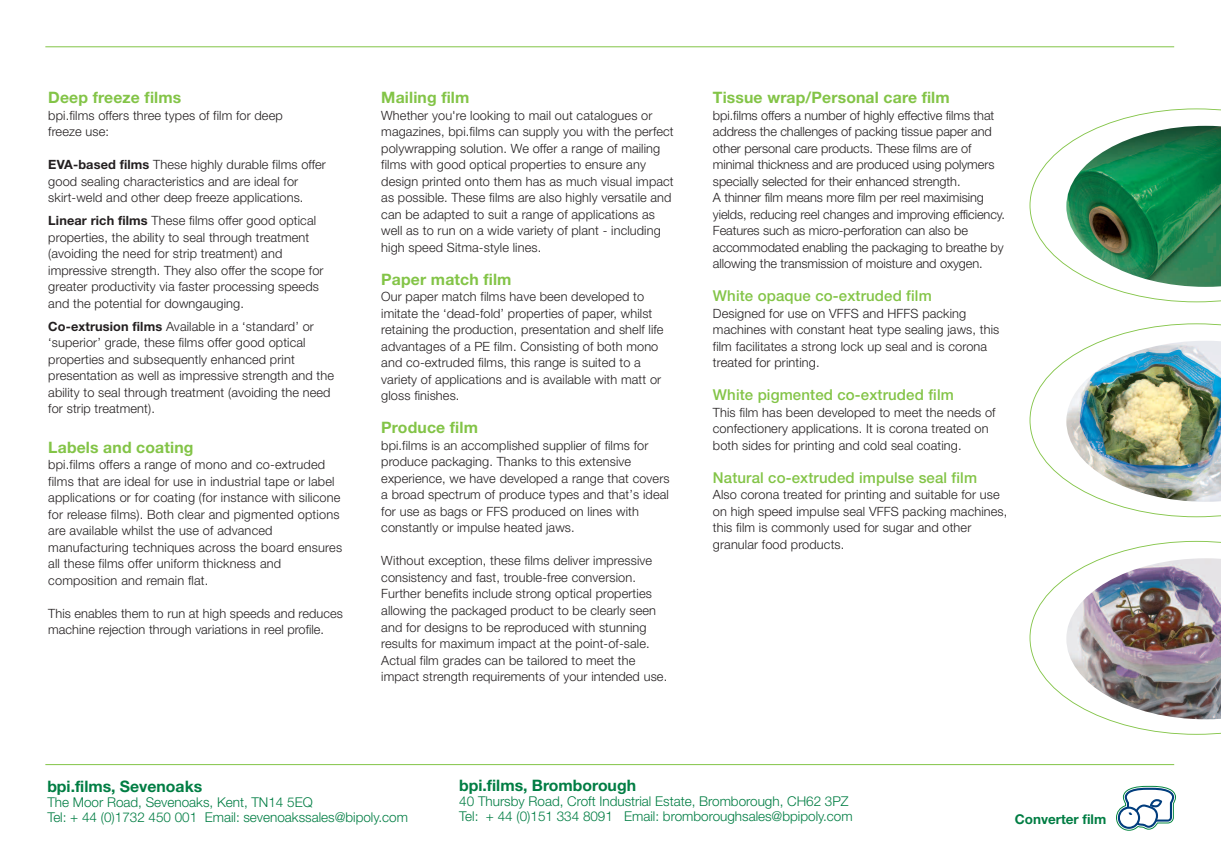
<style>
.page{position:relative;width:1221px;height:851px;background:#fff}
.page>*{position:absolute;margin:0;border:0;box-sizing:border-box;transform-origin:0 0}
.t1{font:700 15.75px "Helvetica Neue LT";letter-spacing:.01em;color:#83c447}
.t2{font:700 15.75px "Helvetica Neue LT";color:#007d43}
.t3{font:500 15px "Helvetica Neue LT";letter-spacing:.01em;color:#83c447}
.t4{font:300 13.5px/15px "Helvetica Neue LT";color:#007d43}
.t5{font:700 13.5px "Helvetica Neue LT";color:#007d43}
.t6{font:300 12.75px/16.5px "Helvetica Neue LT";letter-spacing:.01em;color:#231f20}
.s1{font-weight:700}
</style>
<div class="page">
<svg style="left:1116px;top:785px;width:59px;height:45px"></svg>
<hr style="left:45px;top:764px;width:1129px;height:1px;background:#83c447">
<hr style="left:45px;top:46px;width:1129px;height:1px;background:#83c447">
<svg style="left:1029px;top:108px;width:191px;height:194px"></svg>
<img style="left:1066px;top:126px;width:154px;height:161px">
<svg style="left:1029px;top:323px;width:191px;height:194px"></svg>
<img style="left:1066px;top:341px;width:154px;height:160px">
<svg style="left:1029px;top:541px;width:191px;height:193px"></svg>
<img style="left:1066px;top:558px;width:154px;height:161px">
<p class="t1" style="left:48px;top:92px;width:134px">Deep freeze films</p>
<p class="t6" style="left:48px;top:108px;width:236px">bpi.films offers three types of film for deep freeze use:</p>
<p class="t6" style="left:48px;top:157px;width:279px"><span class="s1">EVA-based films</span> These highly durable films offer good sealing characteristics and are ideal for skirt-weld and other deep freeze applications.</p>
<p class="t6" style="left:48px;top:213px;width:277px"><span class="s1">Linear rich films</span> These films offer good optical properties, the ability to seal through treatment (avoiding the need for strip treatment) and impressive strength. They also offer the scope for greater productivity via faster processing speeds and the potential for downgauging.</p>
<p class="t6" style="left:48px;top:319px;width:287px"><span class="s1">Co-extrusion films</span> Available in a ‘standard’ or ‘superior’ grade, these films offer good optical properties and subsequently enhanced print presentation as well as impressive strength and the ability to seal through treatment (avoiding the need for strip treatment).</p>
<p class="t1" style="left:48px;top:441px;width:147px">Labels and coating</p>
<p class="t6" style="left:48px;top:457px;width:295px">bpi.films offers a range of mono and co-extruded films that are ideal for use in industrial tape or label applications or for coating (for instance with silicone for release films). Both clear and pigmented options are available whilst the use of advanced manufacturing techniques across the board ensures all these films offer uniform thickness and composition and remain flat.</p>
<p class="t6" style="left:48px;top:606px;width:296px">This enables them to run at high speeds and reduces machine rejection through variations in reel profile.</p>
<p class="t1" style="left:381px;top:92px;width:90px">Mailing film</p>
<p class="t6" style="left:381px;top:108px;width:294px">Whether you're looking to mail out catalogues or magazines, bpi.films can supply you with the perfect polywrapping solution. We offer a range of mailing films with good optical properties to ensure any design printed onto them has as much visual impact as possible. These films are also highly versatile and can be adapted to suit a range of applications as well as to run on a wide variety of plant - including high speed Sitma-style lines.</p>
<p class="t1" style="left:381px;top:273px;width:132px">Paper match film</p>
<p class="t6" style="left:381px;top:289px;width:284px">Our paper match films have been developed to imitate the ‘dead-fold’ properties of paper, whilst retaining the production, presentation and shelf life advantages of a PE film. Consisting of both mono and co-extruded films, this range is suited to a variety of applications and is available with matt or gloss finishes.</p>
<p class="t1" style="left:381px;top:422px;width:98px">Produce film</p>
<p class="t6" style="left:381px;top:438px;width:290px">bpi.films is an accomplished supplier of films for produce packaging. Thanks to this extensive experience, we have developed a range that covers a broad spectrum of produce types and that’s ideal for use as bags or FFS produced on lines with constantly or impulse heated jaws.</p>
<p class="t6" style="left:381px;top:553px;width:287px">Without exception, these films deliver impressive consistency and fast, trouble-free conversion.<br>Further benefits include strong optical properties allowing the packaged product to be clearly seen and for designs to be reproduced with stunning results for maximum impact at the point-of-sale.<br>Actual film grades can be tailored to meet the impact strength requirements of your intended use.</p>
<p class="t1" style="left:713px;top:92px;width:238px">Tissue wrap/Personal care film</p>
<p class="t6" style="left:713px;top:108px;width:294px">bpi.films offers a number of highly effective films that address the challenges of packing tissue paper and other personal care products. These films are of minimal thickness and are produced using polymers specially selected for their enhanced strength.<br>A thinner film means more film per reel maximising yields, reducing reel changes and improving efficiency.<br>Features such as micro-perforation can also be accommodated enabling the packaging to breathe by allowing the transmission of moisture and oxygen.</p>
<p class="t3" style="left:713px;top:290px;width:220px">White opaque co-extruded film</p>
<p class="t6" style="left:713px;top:306px;width:288px">Designed for use on VFFS and HFFS packing machines with constant heat type sealing jaws, this film facilitates a strong lock up seal and is corona treated for printing.</p>
<p class="t3" style="left:713px;top:389px;width:242px">White pigmented co-extruded film</p>
<p class="t6" style="left:713px;top:405px;width:284px">This film has been developed to meet the needs of confectionery applications. It is corona treated on both sides for printing and cold seal coating.</p>
<p class="t3" style="left:713px;top:472px;width:265px">Natural co-extruded impulse seal film</p>
<p class="t6" style="left:713px;top:487px;width:296px">Also corona treated for printing and suitable for use on high speed impulse seal VFFS packing machines, this film is commonly used for sugar and other granular food products.</p>
<p class="t2" style="left:47px;top:780px;width:156px">bpi.films, Sevenoaks</p>
<p class="t4" style="left:47px;top:795px;width:362px">The Moor Road, Sevenoaks, Kent, TN14 5EQ<br>Tel: + 44 (0)1732 450 001 Email: sevenoakssales@bipoly.com</p>
<p class="t2" style="left:459px;top:779px;width:178px">bpi.films, Bromborough</p>
<p class="t4" style="left:459px;top:794px;width:395px">40 Thursby Road, Croft Industrial Estate, Bromborough, CH62 3PZ<br>Tel: + 44 (0)151 334 8091 Email: bromboroughsales@bpipoly.com</p>
<p class="t5" style="left:1014px;top:814px;width:93px">Converter film</p>
</div>
